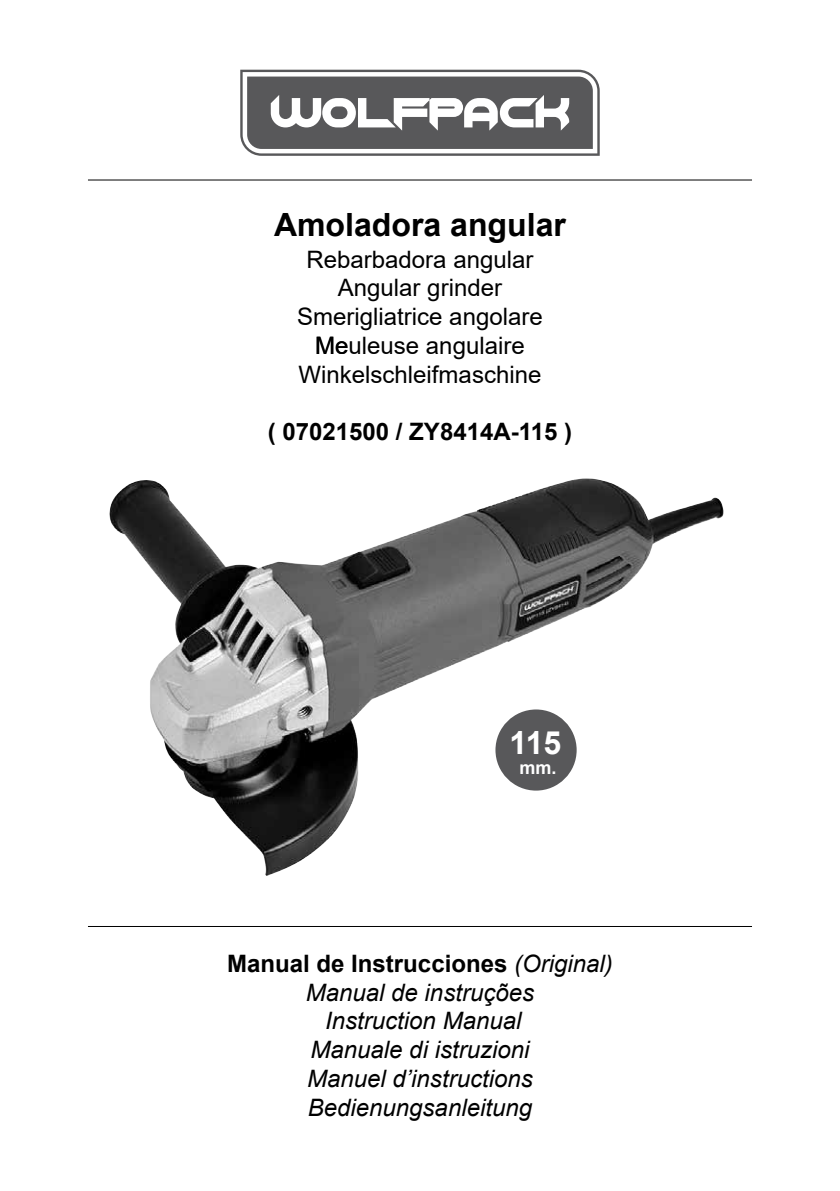
<style>
.page{position:relative;width:840px;height:1191px;background:#fff}
.page>*{position:absolute;margin:0;border:0;box-sizing:border-box;transform-origin:0 0}
.t1{font:700 32px "Arial";color:#000}
.t2{font:700 32px "Arial";color:#fff}
.t3{font:italic 24px/28.8px "Arial";color:#000;text-align:center}
.t4{font:24px/28.8px "Arial";color:#000;text-align:center}
.t5{font:700 24px "Arial";color:#000}
.t6{font:700 18px "Arial";color:#fff}
.s1{font-weight:700;font-style:normal}
</style>
<div class="page">
<img style="left:109px;top:479px;width:470px;height:397px">
<hr style="left:88px;top:926px;width:663px;height:1px;background:#000">
<hr style="left:88px;top:179px;width:663px;height:1px;background:#000">
<svg style="left:240px;top:70px;width:359px;height:86px"></svg>
<div style="left:495px;top:709px;width:81px;height:81px;background:#58585a;border-radius:50%"></div>
<h1 class="t1" style="left:274px;top:203px;width:293px">Amoladora angular</h1>
<p class="t4" style="left:297px;top:245px;width:247px">Rebarbadora angular<br>Angular grinder<br>Smerigliatrice angolare<br>Meuleuse angulaire<br>Winkelschleifmaschine</p>
<p class="t5" style="left:267px;top:416px;width:306px">( 07021500 / ZY8414A-115 )</p>
<h1 class="t2" style="left:509px;top:722px;width:53px">115</h1>
<p class="t6" style="left:519px;top:756px;width:39px">mm.</p>
<p class="t3" style="left:227px;top:949px;width:387px"><span class="s1">Manual de Instrucciones</span> (Original)<br>Manual de instruções<br>Instruction Manual<br>Manuale di istruzioni<br>Manuel d’instructions<br>Bedienungsanleitung</p>
</div>
